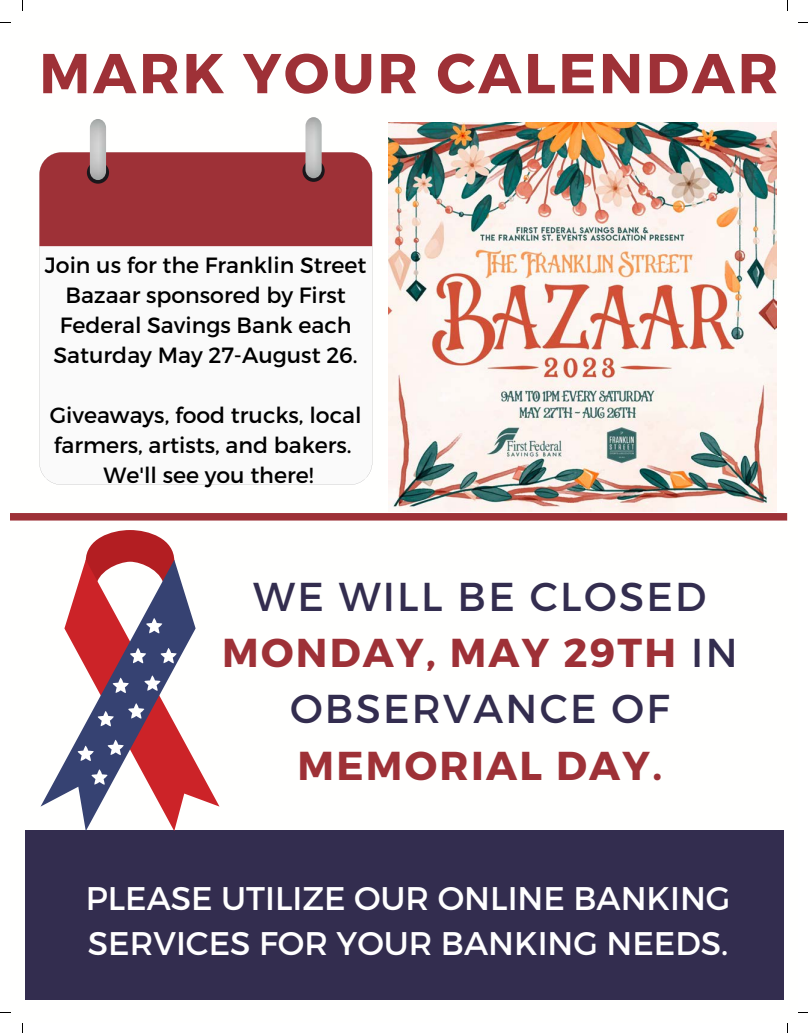
<style>
.page{position:relative;width:808px;height:1033px;background:#fff}
.page>*{position:absolute;margin:0;border:0;box-sizing:border-box;transform-origin:0 0}
.t1{font:700 56.12px "Montserrat";letter-spacing:.05em;color:#9e3137}
.t2{font:40.25px/56.2px "Montserrat";letter-spacing:.055em;color:#332d4f;text-align:center}
.t3{font:700 40.25px "Montserrat";letter-spacing:.055em;color:#9e3137}
.t4{font:32.75px/45px "Montserrat";color:#fff}
.t5{font:22px/30px "Montserrat";color:#000;text-align:center}
.s1{font-weight:700;color:#9e3137}
</style>
<div class="page">
<svg style="left:39px;top:246px;width:333px;height:239px"></svg>
<div style="left:39px;top:152px;width:333px;height:94px;background:#9e3137"></div>
<svg style="left:87px;top:161px;width:22px;height:23px"></svg>
<img style="left:90px;top:119px;width:16px;height:61px">
<svg style="left:302px;top:160px;width:22px;height:22px"></svg>
<img style="left:305px;top:117px;width:16px;height:61px">
<img style="left:388px;top:123px;width:388px;height:388px">
<div style="left:25px;top:830px;width:758px;height:170px;background:#332d4f"></div>
<svg style="left:86px;top:530px;width:88px;height:29px"></svg>
<svg style="left:196px;top:763px;width:23px;height:44px"></svg>
<svg style="left:41px;top:559px;width:155px;height:272px"></svg>
<svg style="left:77px;top:745px;width:17px;height:16px"></svg>
<svg style="left:107px;top:739px;width:17px;height:16px"></svg>
<svg style="left:91px;top:769px;width:17px;height:16px"></svg>
<svg style="left:97px;top:711px;width:17px;height:15px"></svg>
<svg style="left:128px;top:703px;width:16px;height:16px"></svg>
<svg style="left:130px;top:648px;width:16px;height:15px"></svg>
<svg style="left:144px;top:675px;width:17px;height:16px"></svg>
<svg style="left:146px;top:618px;width:16px;height:16px"></svg>
<svg style="left:160px;top:648px;width:17px;height:15px"></svg>
<svg style="left:112px;top:677px;width:17px;height:16px"></svg>
<div style="left:10px;top:513px;width:777px;height:7px;background:#9e3137"></div>
<h1 class="t1" style="left:39px;top:37px;width:740px">MARK YOUR CALENDAR</h1>
<p class="t5" style="left:45px;top:249px;width:323px">Join us for the Franklin Street<br>Bazaar sponsored by First<br>Federal Savings Bank each<br>Saturday May 27-August 26.</p>
<p class="t5" style="left:50px;top:399px;width:313px">Giveaways, food trucks, local farmers, artists, and bakers.<br>We'll see you there!</p>
<h2 class="t2" style="left:222px;top:566px;width:517px">WE WILL BE CLOSED<br><span class="s1">MONDAY, MAY 29TH</span> IN<br>OBSERVANCE OF</h2>
<h2 class="t3" style="left:297px;top:739px;width:366px">MEMORIAL DAY.</h2>
<h3 class="t4" style="left:86px;top:873px;width:646px">PLEASE UTILIZE OUR ONLINE BANKING<br>SERVICES FOR YOUR BANKING NEEDS.</h3>
</div>
